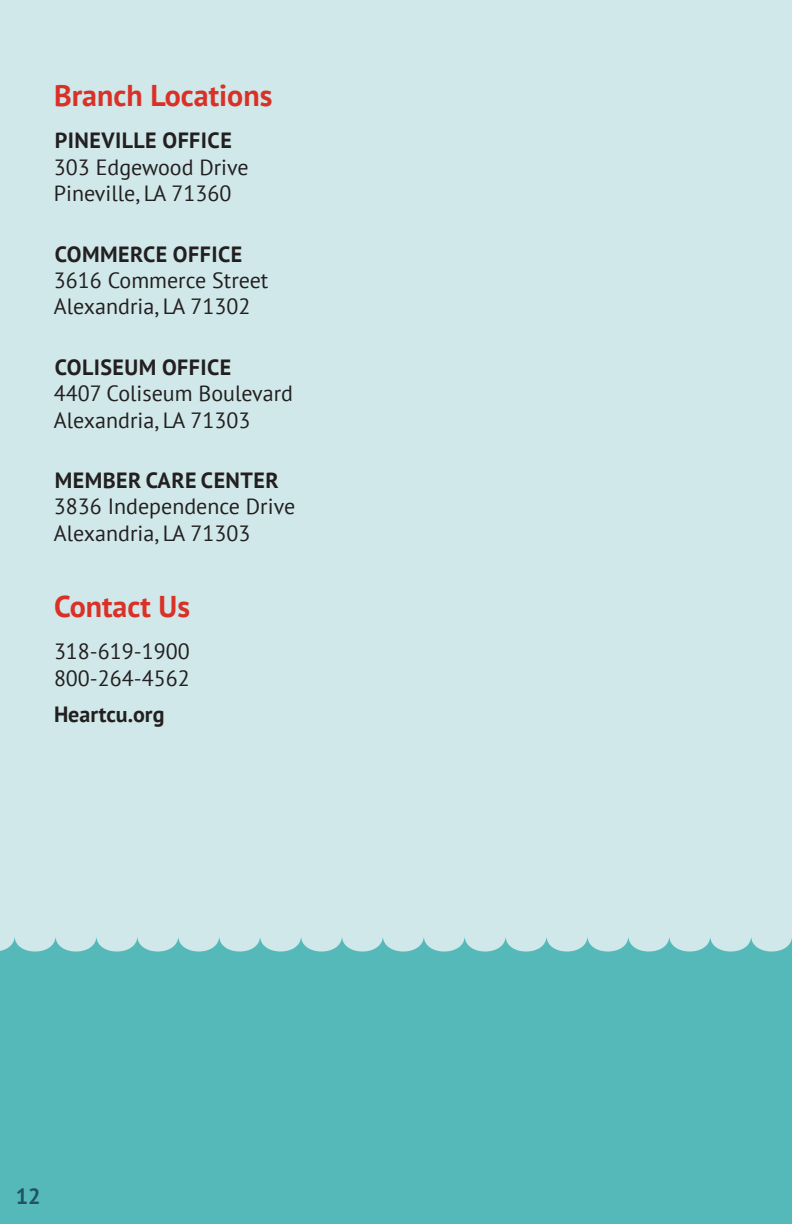
<style>
.page{position:relative;width:792px;height:1224px;background:#d0e8e9}
.page>*{position:absolute;margin:0;border:0;box-sizing:border-box;transform-origin:0 0}
.t1{font:700 30px "PT Sans";color:#d93128}
.t2{font:22px "PT Sans";color:#231f20}
.t3{font:700 22px "PT Sans";letter-spacing:.02em;color:#231f20}
.t4{font:700 22px "PT Sans";color:#231f20}
.MajorHead{font:700 22px "PT Sans";color:#225364}
</style>
<div class="page">
<div style="left:0;top:937px;width:792px;height:287px;background:#55b9ba"></div>
<p class="t1" style="left:54px;top:75px;width:220px">Branch Locations</p>
<p class="t3" style="left:55px;top:126px;width:178px">PINEVILLE OFFICE</p>
<p class="t2" style="left:54px;top:153px;width:196px">303 Edgewood Drive</p>
<p class="t2" style="left:54px;top:179px;width:179px">Pineville, LA 71360</p>
<p class="t3" style="left:55px;top:239px;width:189px">COMMERCE OFFICE</p>
<p class="t2" style="left:54px;top:266px;width:216px">3616 Commerce Street</p>
<p class="t2" style="left:54px;top:292px;width:198px">Alexandria, LA 71302</p>
<p class="t3" style="left:55px;top:352px;width:178px">COLISEUM OFFICE</p>
<p class="t2" style="left:54px;top:379px;width:241px">4407 Coliseum Boulevard</p>
<p class="t2" style="left:54px;top:406px;width:198px">Alexandria, LA 71303</p>
<p class="t3" style="left:55px;top:466px;width:225px">MEMBER CARE CENTER</p>
<p class="t2" style="left:54px;top:492px;width:243px">3836 Independence Drive</p>
<p class="t2" style="left:54px;top:519px;width:198px">Alexandria, LA 71303</p>
<p class="t1" style="left:54px;top:586px;width:138px">Contact Us</p>
<p class="t2" style="left:54px;top:637px;width:137px">318-619-1900</p>
<p class="t2" style="left:54px;top:664px;width:137px">800-264-4562</p>
<p class="t4" style="left:54px;top:699px;width:112px">Heartcu.org</p>
<p class="MajorHead" style="left:16px;top:1182px;width:26px">12</p>
</div>
